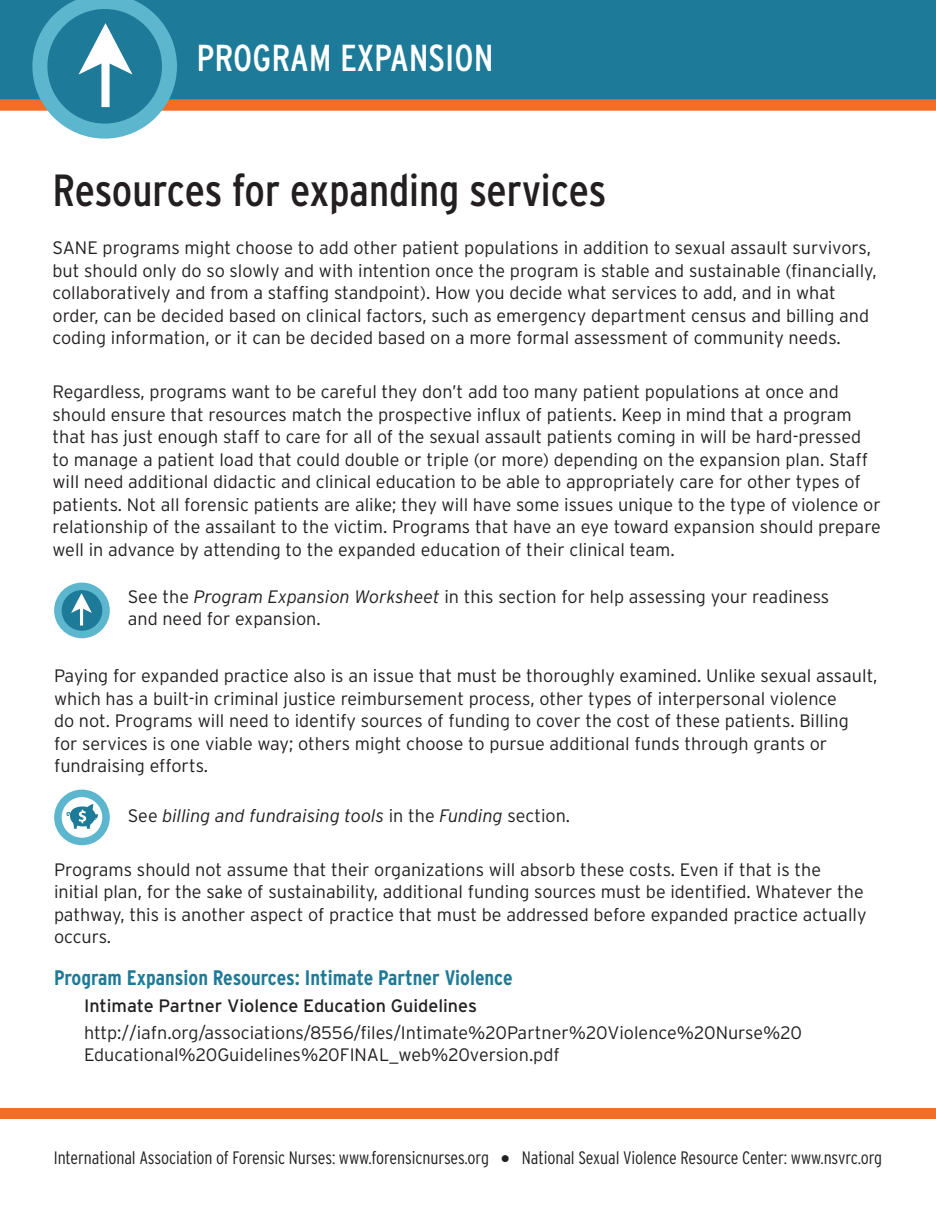
<style>
.page{position:relative;width:936px;height:1206px;background:#fff}
.page>*{position:absolute;margin:0;border:0;box-sizing:border-box;transform-origin:0 0}
.t1{font:condensed 45px "Interstate";color:#231f20}
.t2{font:condensed 37.5px "Interstate";color:#fff}
.t3{font:700 condensed 21px "Interstate";color:#1d7a98}
.t4{font:300 18px/22.5px "Interstate";color:#231f20}
.t5{font:300 condensed 18px "Interstate";letter-spacing:-.005em;color:#231f20}
.t6{font:italic 300 18px "Interstate";color:#231f20}
.t7{font:18px "Interstate";color:#231f20}
.s1{font-style:italic}
.s2{font-style:normal}
</style>
<div class="page">
<svg style="left:0;top:99px;width:936px;height:12px;background:#ed702e"></svg>
<div style="left:0;top:0;width:936px;height:99px;background:#1d7a98"></div>
<svg style="left:32px;top:0;width:145px;height:139px"></svg>
<div style="left:0;top:1108px;width:936px;height:11px;background:#f36d26"></div>
<svg style="left:58px;top:586px;width:48px;height:48px"></svg>
<div style="left:54px;top:583px;width:56px;height:55px;border:8px solid #5bb6ce;border-radius:50%"></div>
<svg style="left:58px;top:793px;width:48px;height:49px"></svg>
<svg style="left:66px;top:804px;width:32px;height:25px"></svg>
<div style="left:54px;top:790px;width:56px;height:55px;border:8px solid #5bb6ce;border-radius:50%"></div>
<p class="t2" style="left:196px;top:35px;width:299px">PROGRAM EXPANSION</p>
<p class="t1" style="left:52px;top:163px;width:555px">Resources for expanding services</p>
<p class="t4" style="left:52px;top:236px;width:826px">SANE programs might choose to add other patient populations in addition to sexual assault survivors, but should only do so slowly and with intention once the program is stable and sustainable (financially, collaboratively and from a staffing standpoint). How you decide what services to add, and in what order, can be decided based on clinical factors, such as emergency department census and billing and coding information, or it can be decided based on a more formal assessment of community needs.</p>
<p class="t4" style="left:52px;top:380px;width:830px">Regardless, programs want to be careful they don’t add too many patient populations at once and should ensure that resources match the prospective influx of patients. Keep in mind that a program that has just enough staff to care for all of the sexual assault patients coming in will be hard-pressed to manage a patient load that could double or triple (or more) depending on the expansion plan. Staff will need additional didactic and clinical education to be able to appropriately care for other types of patients. Not all forensic patients are alike; they will have some issues unique to the type of violence or relationship of the assailant to the victim. Programs that have an eye toward expansion should prepare well in advance by attending to the expanded education of their clinical team.</p>
<p class="t4" style="left:128px;top:585px;width:703px">See the <span class="s1">Program Expansion Worksheet</span> in this section for help assessing your readiness and need for expansion.</p>
<p class="t4" style="left:54px;top:664px;width:825px">Paying for expanded practice also is an issue that must be thoroughly examined. Unlike sexual assault, which has a built-in criminal justice reimbursement process, other types of interpersonal violence<br>do not. Programs will need to identify sources of funding to cover the cost of these patients. Billing<br>for services is one viable way; others might choose to pursue additional funds through grants or fundraising efforts.</p>
<p class="t6" style="left:128px;top:804px;width:444px"><span class="s2">See</span> billing and fundraising tools <span class="s2">in the</span> Funding <span class="s2">section.</span></p>
<p class="t4" style="left:54px;top:858px;width:814px">Programs should not assume that their organizations will absorb these costs. Even if that is the initial plan, for the sake of sustainability, additional funding sources must be identified. Whatever the pathway, this is another aspect of practice that must be addressed before expanded practice actually occurs.</p>
<p class="t3" style="left:54px;top:965px;width:460px">Program Expansion Resources: Intimate Partner Violence</p>
<p class="t7" style="left:84px;top:995px;width:394px">Intimate Partner Violence Education Guidelines</p>
<p class="t4" style="left:84px;top:1021px;width:719px">http://iafn.org/associations/8556/files/Intimate%20Partner%20Violence%20Nurse%20<br>Educational%20Guidelines%20FINAL_web%20version.pdf</p>
<p class="t5" style="left:54px;top:1147px;width:830px">International Association of Forensic Nurses: www.forensicnurses.org ● National Sexual Violence Resource Center: www.nsvrc.org</p>
</div>
